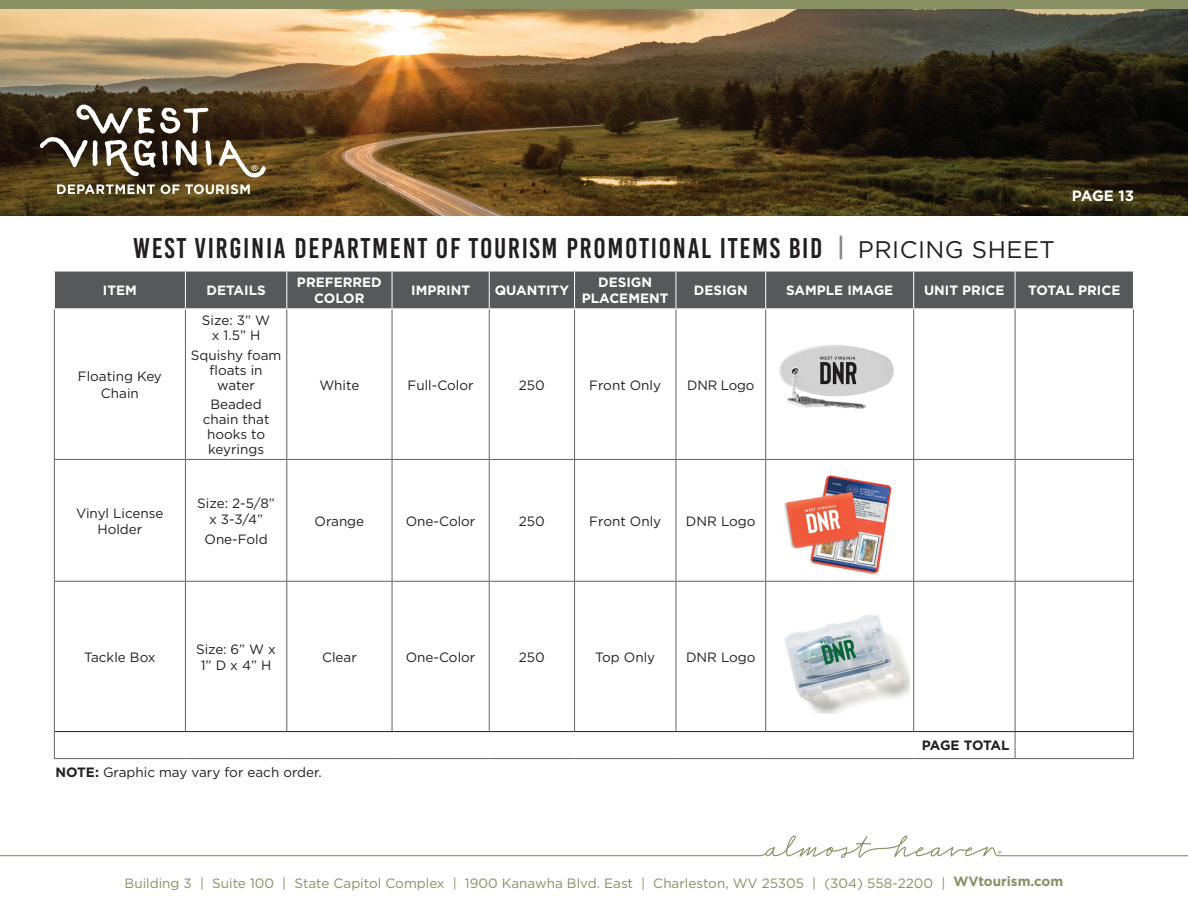
<style>
.page{position:relative;width:1188px;height:918px;background:#fff}
.page>*{position:absolute;margin:0;border:0;box-sizing:border-box;transform-origin:0 0}
.t1{font:28.5px "Bebas Kai";letter-spacing:.06em;color:#231f20}
.t2{font:700 15px "Gotham";letter-spacing:-.025em;color:#fff}
.t3{font:13.5px/15px "Gotham";color:#231f20;text-align:center}
.t4{font:13.5px "Gotham";color:#899063}
.t5{font:700 13.5px/16.2px "Gotham";color:#fff;text-align:center}
.t6{font:700 13.5px "Gotham";letter-spacing:-.03em;color:#231f20}
.s1{font-family:"Gotham";font-weight:500;font-size:25.5px;color:#86888b}
.s2{font-family:"Gotham";font-size:24px}
.s3{font-weight:700}
</style>
<div class="page">
<svg style="left:0;top:835px;width:1188px;height:23px"></svg>
<div style="left:0;top:0;width:1188px;height:11px;background:#899063"></div>
<img style="left:0;top:10px;width:1188px;height:206px">
<svg style="left:40px;top:105px;width:172px;height:71px"></svg>
<svg style="left:219px;top:140px;width:47px;height:37px"></svg>
<svg style="left:57px;top:184px;width:193px;height:10px"></svg>
<div style="left:55px;top:272px;width:1078px;height:36px;background:#57585a"></div>
<svg style="left:55px;top:460px;width:1078px;height:271px"></svg>
<hr style="left:54px;top:309px;width:1px;height:150px;background:#636366">
<hr style="left:185px;top:309px;width:1px;height:150px;background:#636366">
<hr style="left:286px;top:309px;width:1px;height:150px;background:#636366">
<hr style="left:392px;top:309px;width:1px;height:150px;background:#636366">
<hr style="left:489px;top:309px;width:1px;height:150px;background:#636366">
<hr style="left:574px;top:309px;width:1px;height:150px;background:#636366">
<hr style="left:676px;top:309px;width:1px;height:150px;background:#636366">
<hr style="left:765px;top:309px;width:1px;height:150px;background:#636366">
<hr style="left:913px;top:309px;width:1px;height:150px;background:#636366">
<hr style="left:1015px;top:309px;width:1px;height:150px;background:#636366">
<hr style="left:1133px;top:309px;width:1px;height:150px;background:#636366">
<hr style="left:54px;top:459px;width:131px;height:1px;background:#636366">
<hr style="left:54px;top:460px;width:1px;height:121px;background:#636366">
<hr style="left:185px;top:459px;width:102px;height:1px;background:#636366">
<hr style="left:185px;top:460px;width:1px;height:121px;background:#636366">
<hr style="left:287px;top:459px;width:105px;height:1px;background:#636366">
<hr style="left:286px;top:460px;width:1px;height:121px;background:#636366">
<hr style="left:392px;top:459px;width:97px;height:1px;background:#636366">
<hr style="left:392px;top:460px;width:1px;height:121px;background:#636366">
<hr style="left:489px;top:459px;width:86px;height:1px;background:#636366">
<hr style="left:489px;top:460px;width:1px;height:121px;background:#636366">
<hr style="left:575px;top:459px;width:101px;height:1px;background:#636366">
<hr style="left:574px;top:460px;width:1px;height:121px;background:#636366">
<hr style="left:676px;top:459px;width:90px;height:1px;background:#636366">
<hr style="left:676px;top:460px;width:1px;height:121px;background:#636366">
<hr style="left:766px;top:459px;width:148px;height:1px;background:#636366">
<hr style="left:765px;top:460px;width:1px;height:121px;background:#636366">
<hr style="left:914px;top:459px;width:101px;height:1px;background:#636366">
<hr style="left:913px;top:460px;width:1px;height:121px;background:#636366">
<hr style="left:1015px;top:459px;width:119px;height:1px;background:#636366">
<hr style="left:1015px;top:460px;width:1px;height:121px;background:#636366">
<hr style="left:1133px;top:460px;width:1px;height:121px;background:#636366">
<hr style="left:54px;top:581px;width:131px;height:1px;background:#636366">
<hr style="left:54px;top:582px;width:1px;height:150px;background:#636366">
<hr style="left:185px;top:581px;width:102px;height:1px;background:#636366">
<hr style="left:185px;top:582px;width:1px;height:149px;background:#636366">
<hr style="left:287px;top:581px;width:105px;height:1px;background:#636366">
<hr style="left:286px;top:582px;width:1px;height:149px;background:#636366">
<hr style="left:392px;top:581px;width:97px;height:1px;background:#636366">
<hr style="left:392px;top:582px;width:1px;height:149px;background:#636366">
<hr style="left:489px;top:581px;width:86px;height:1px;background:#636366">
<hr style="left:489px;top:582px;width:1px;height:149px;background:#636366">
<hr style="left:575px;top:581px;width:101px;height:1px;background:#636366">
<hr style="left:574px;top:582px;width:1px;height:149px;background:#636366">
<hr style="left:676px;top:581px;width:90px;height:1px;background:#636366">
<hr style="left:676px;top:582px;width:1px;height:149px;background:#636366">
<hr style="left:766px;top:581px;width:148px;height:1px;background:#636366">
<hr style="left:765px;top:582px;width:1px;height:149px;background:#636366">
<hr style="left:914px;top:581px;width:101px;height:1px;background:#636366">
<hr style="left:913px;top:582px;width:1px;height:149px;background:#636366">
<hr style="left:1015px;top:581px;width:119px;height:1px;background:#636366">
<hr style="left:1015px;top:582px;width:1px;height:149px;background:#636366">
<hr style="left:1133px;top:582px;width:1px;height:150px;background:#636366">
<svg style="left:54px;top:732px;width:1080px;height:26px"></svg>
<hr style="left:54px;top:758px;width:131px;height:1px;background:#636366">
<hr style="left:185px;top:758px;width:102px;height:1px;background:#636366">
<hr style="left:287px;top:758px;width:105px;height:1px;background:#636366">
<hr style="left:392px;top:758px;width:97px;height:1px;background:#636366">
<hr style="left:489px;top:758px;width:86px;height:1px;background:#636366">
<hr style="left:575px;top:758px;width:101px;height:1px;background:#636366">
<hr style="left:676px;top:758px;width:90px;height:1px;background:#636366">
<hr style="left:766px;top:758px;width:148px;height:1px;background:#636366">
<hr style="left:914px;top:758px;width:101px;height:1px;background:#636366">
<hr style="left:1015px;top:758px;width:119px;height:1px;background:#636366">
<hr style="left:55px;top:731px;width:130px;height:1px;background:#231f20">
<hr style="left:185px;top:731px;width:102px;height:1px;background:#231f20">
<hr style="left:287px;top:731px;width:105px;height:1px;background:#231f20">
<hr style="left:392px;top:731px;width:97px;height:1px;background:#231f20">
<hr style="left:489px;top:731px;width:86px;height:1px;background:#231f20">
<hr style="left:575px;top:731px;width:101px;height:1px;background:#231f20">
<hr style="left:676px;top:731px;width:90px;height:1px;background:#231f20">
<hr style="left:766px;top:731px;width:148px;height:1px;background:#231f20">
<hr style="left:914px;top:731px;width:101px;height:1px;background:#231f20">
<hr style="left:1015px;top:731px;width:118px;height:1px;background:#231f20">
<hr style="left:185px;top:271px;width:1px;height:37px;background:#fff">
<hr style="left:489px;top:271px;width:1px;height:37px;background:#fff">
<hr style="left:765px;top:271px;width:1px;height:37px;background:#fff">
<hr style="left:286px;top:271px;width:1px;height:37px;background:#fff">
<hr style="left:392px;top:271px;width:1px;height:37px;background:#fff">
<hr style="left:574px;top:271px;width:1px;height:37px;background:#fff">
<hr style="left:676px;top:271px;width:1px;height:37px;background:#fff">
<hr style="left:913px;top:271px;width:1px;height:37px;background:#fff">
<hr style="left:1015px;top:271px;width:1px;height:37px;background:#fff">
<img style="left:779px;top:345px;width:115px;height:64px">
<img style="left:783px;top:465px;width:112px;height:112px">
<img style="left:770px;top:598px;width:140px;height:116px">
<h1 class="t1" style="left:133px;top:233px;width:923px">WEST VIRGINIA DEPARTMENT OF TOURISM PROMOTIONAL ITEMS BID <span class="s1">|</span> <span class="s2">PRICING SHEET</span></h1>
<p class="t2" style="left:1072px;top:186px;width:64px">PAGE 13</p>
<p class="t5" style="left:103px;top:282px;width:36px">ITEM</p>
<p class="t5" style="left:206px;top:282px;width:61px">DETAILS</p>
<p class="t5" style="left:297px;top:274px;width:86px">PREFERRED<br>COLOR</p>
<p class="t5" style="left:411px;top:282px;width:60px">IMPRINT</p>
<p class="t5" style="left:495px;top:282px;width:76px">QUANTITY</p>
<p class="t5" style="left:582px;top:274px;width:88px">DESIGN<br>PLACEMENT</p>
<p class="t5" style="left:694px;top:282px;width:56px">DESIGN</p>
<p class="t5" style="left:786px;top:282px;width:109px">SAMPLE IMAGE</p>
<p class="t5" style="left:924px;top:282px;width:82px">UNIT PRICE</p>
<p class="t5" style="left:1028px;top:282px;width:94px">TOTAL PRICE</p>
<p class="t3" style="left:78px;top:368px;width:86px;line-height:16.2px">Floating Key<br>Chain</p>
<p class="t3" style="left:202px;top:312px;width:70px">Size: 3” W x 1.5” H</p>
<p class="t3" style="left:191px;top:347px;width:92px">Squishy foam floats in water</p>
<p class="t3" style="left:203px;top:396px;width:68px">Beaded chain that hooks to keyrings</p>
<p class="t3" style="left:76px;top:504px;width:89px;line-height:16.2px">Vinyl License<br>Holder</p>
<p class="t3" style="left:197px;top:495px;width:79px;line-height:16.2px">Size: 2-5/8” x 3-3/4”</p>
<p class="t3" style="left:205px;top:531px;width:65px">One-Fold</p>
<p class="t3" style="left:319px;top:377px;width:41px">White</p>
<p class="t3" style="left:408px;top:377px;width:68px">Full-Color</p>
<p class="t3" style="left:519px;top:377px;width:28px">250</p>
<p class="t3" style="left:589px;top:377px;width:73px">Front Only</p>
<p class="t3" style="left:687px;top:377px;width:69px">DNR Logo</p>
<p class="t3" style="left:315px;top:513px;width:51px">Orange</p>
<p class="t3" style="left:406px;top:513px;width:71px">One-Color</p>
<p class="t3" style="left:519px;top:513px;width:28px">250</p>
<p class="t3" style="left:589px;top:513px;width:73px">Front Only</p>
<p class="t3" style="left:686px;top:513px;width:71px">DNR Logo</p>
<p class="t3" style="left:84px;top:649px;width:73px">Tackle Box</p>
<p class="t3" style="left:196px;top:641px;width:81px;line-height:16.2px">Size: 6” W x<br>1” D x 4” H</p>
<p class="t3" style="left:322px;top:649px;width:36px">Clear</p>
<p class="t3" style="left:406px;top:649px;width:71px">One-Color</p>
<p class="t3" style="left:519px;top:649px;width:28px">250</p>
<p class="t3" style="left:595px;top:649px;width:62px">Top Only</p>
<p class="t3" style="left:686px;top:649px;width:71px">DNR Logo</p>
<p class="t3" style="left:56px;top:764px;width:268px"><span class="s3">NOTE:</span> Graphic may vary for each order.</p>
<p class="t6" style="left:922px;top:737px;width:89px">PAGE TOTAL</p>
<p class="t4" style="left:125px;top:874px;width:940px">Building 3 | Suite 100 | State Capitol Complex | 1900 Kanawha Blvd. East | Charleston, WV 25305 | (304) 558-2200 | <span class="s3">WVtourism.com</span></p>
</div>
